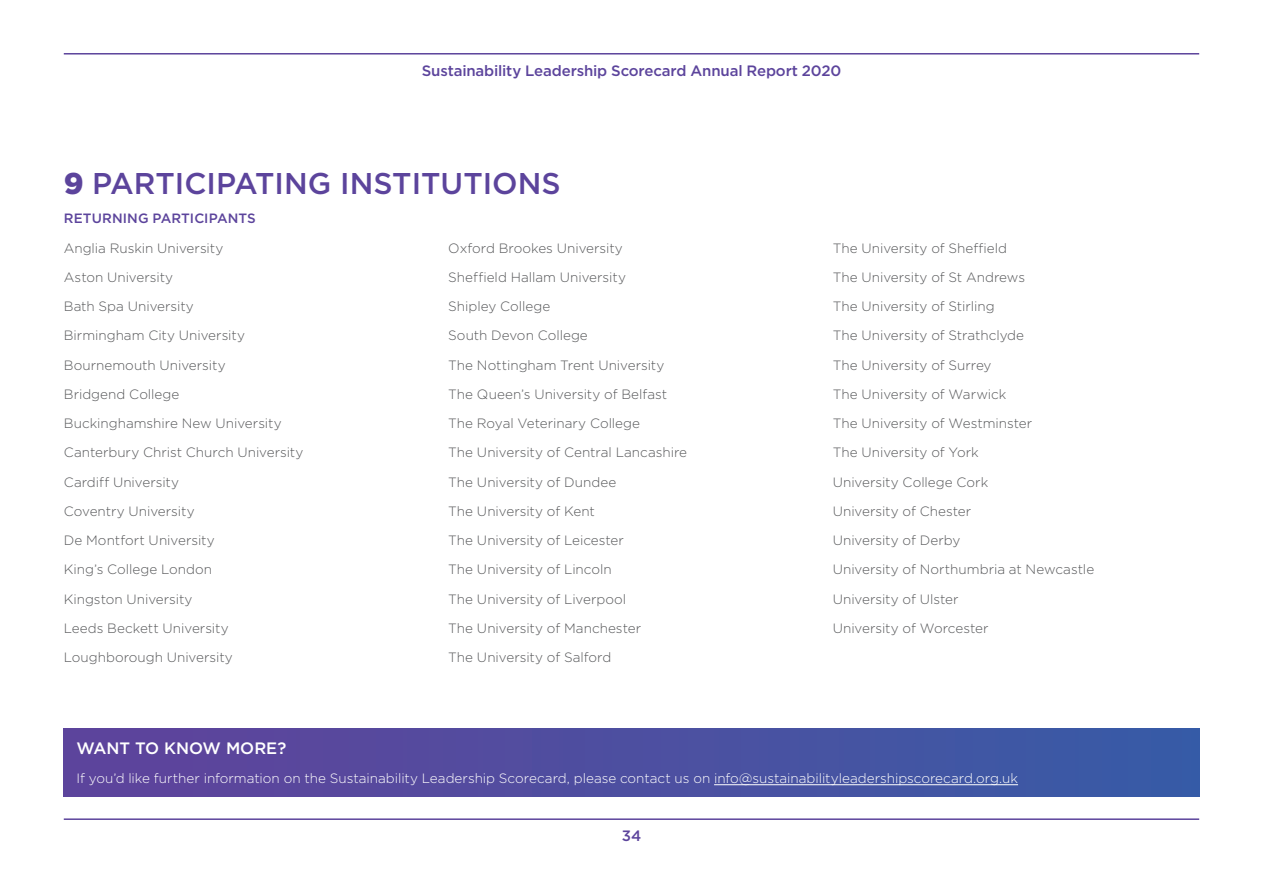
<style>
.page{position:relative;width:1263px;height:893px;background:#fff}
.page>*{position:absolute;margin:0;border:0;box-sizing:border-box;transform-origin:0 0}
.t1{font:500 30px "Gotham";color:#5c449c}
.t2{font:500 16.5px "Gotham";color:#fff}
.t3{font:500 15px "Gotham";letter-spacing:-.01em;color:#5c449c}
.t4{font:300 13.5px/29.2px "Gotham";color:#57585a}
.t5{font:300 13.5px "Gotham";color:#fff}
.t6{font:500 13.5px "Gotham";letter-spacing:.005em;color:#5c449c}
.s1{font-weight:900}
</style>
<div class="page">
<hr style="left:64px;top:818px;width:1135px;height:2px;background:#5c449c">
<hr style="left:64px;top:53px;width:1135px;height:2px;background:#5c449c">
<div style="left:64px;top:728px;width:1135px;height:69px;background:linear-gradient(to right,#61429b,#385ba6)"></div>
<hr style="left:714px;top:784px;width:304px;height:1px;background:#fff">
<p class="t3" style="left:422px;top:61px;width:421px">Sustainability Leadership Scorecard Annual Report 2020</p>
<h1 class="t1" style="left:64px;top:164px;width:498px"><span class="s1">9</span> PARTICIPATING INSTITUTIONS</h1>
<p class="t6" style="left:64px;top:210px;width:193px">RETURNING PARTICIPANTS</p>
<p class="t4" style="left:64px;top:233px;width:241px">Anglia Ruskin University<br>Aston University<br>Bath Spa University<br>Birmingham City University<br>Bournemouth University<br>Bridgend College<br>Buckinghamshire New University<br>Canterbury Christ Church University<br>Cardiff University<br>Coventry University<br>De Montfort University<br>King’s College London<br>Kingston University<br>Leeds Beckett University<br>Loughborough University</p>
<p class="t4" style="left:448px;top:233px;width:240px">Oxford Brookes University<br>Sheffield Hallam University<br>Shipley College<br>South Devon College<br>The Nottingham Trent University<br>The Queen’s University of Belfast<br>The Royal Veterinary College<br>The University of Central Lancashire<br>The University of Dundee<br>The University of Kent<br>The University of Leicester<br>The University of Lincoln<br>The University of Liverpool<br>The University of Manchester<br>The University of Salford</p>
<p class="t4" style="left:833px;top:233px;width:263px">The University of Sheffield<br>The University of St Andrews<br>The University of Stirling<br>The University of Strathclyde<br>The University of Surrey<br>The University of Warwick<br>The University of Westminster<br>The University of York<br>University College Cork<br>University of Chester<br>University of Derby<br>University of Northumbria at Newcastle<br>University of Ulster<br>University of Worcester</p>
<p class="t2" style="left:77px;top:737px;width:211px">WANT TO KNOW MORE?</p>
<p class="t5" style="left:77px;top:770px;width:943px">If you’d like further information on the Sustainability Leadership Scorecard, please contact us on info@sustainabilityleadershipscorecard.org.uk</p>
<p class="t3" style="left:622px;top:826px;width:21px">34</p>
</div>
